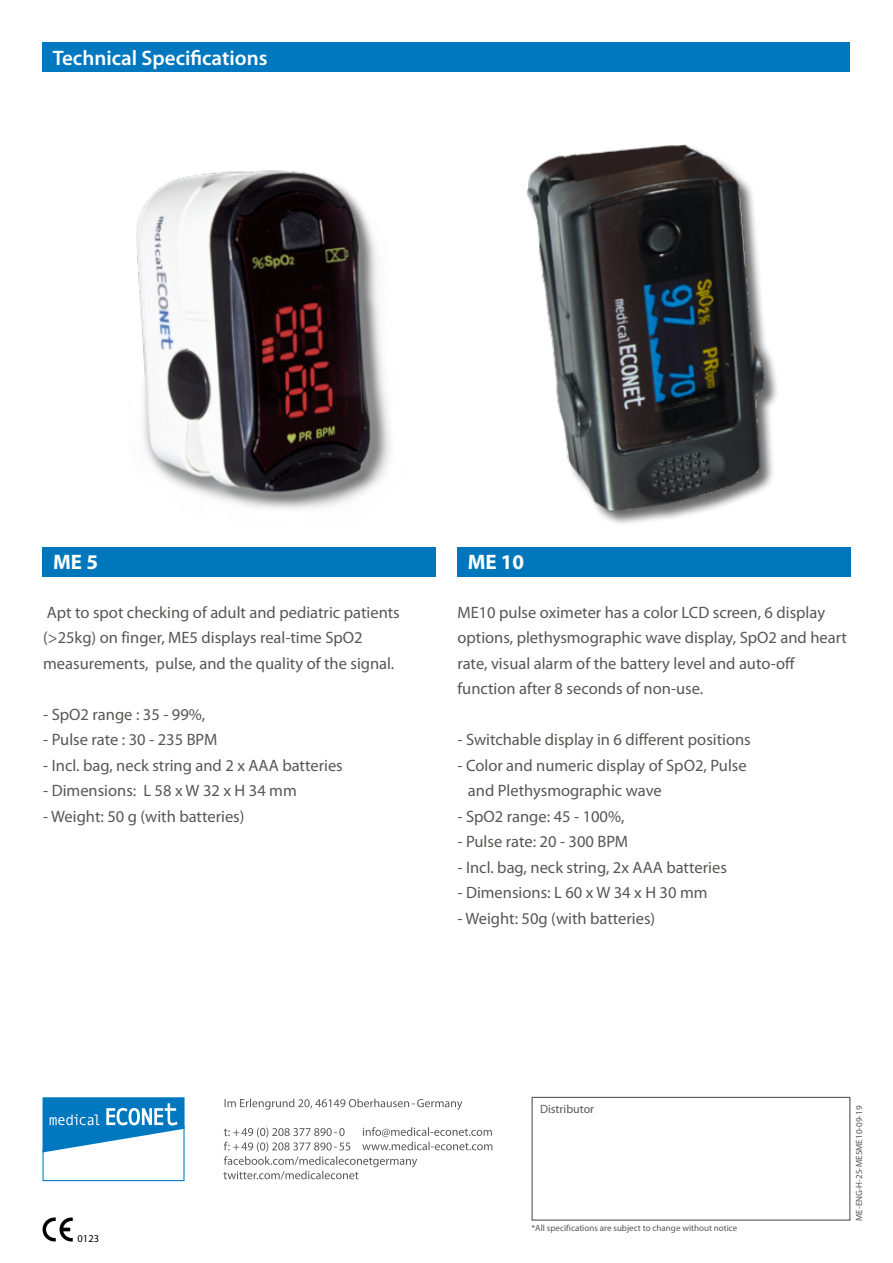
<style>
.page{position:relative;width:893px;height:1263px;background:#fff}
.page>*{position:absolute;margin:0;border:0;box-sizing:border-box;transform-origin:0 0}
.t1{font:600 21px "Myriad Pro";color:#fff}
.t2{font:700 21px "Myriad Pro";color:#fff}
.t3{font:16.5px/25.5px "Myriad Pro";color:#575756}
.t4{font:12px "Myriad Pro";color:#575756}
.t5{font:10.5px "Myriad Pro";color:#000}
.t6{font:9px "Myriad Pro";color:#575756}
</style>
<div class="page">
<div style="left:531px;top:1097px;width:319px;height:124px;border:1px solid #575756"></div>
<svg style="left:43px;top:1217px;width:30px;height:24px"></svg>
<svg style="left:225px;top:1098px;width:237px;height:12px"></svg>
<svg style="left:223px;top:1127px;width:269px;height:53px"></svg>
<svg style="left:43px;top:1097px;width:142px;height:84px"></svg>
<div style="left:43px;top:43px;width:807px;height:29px;background:#0078bf"></div>
<div style="left:43px;top:547px;width:393px;height:30px;background:#0077ba"></div>
<div style="left:457px;top:547px;width:393px;height:30px;background:#0077ba"></div>
<img style="left:136px;top:170px;width:254px;height:339px">
<img style="left:526px;top:144px;width:251px;height:380px">
<p class="t1" style="left:53px;top:45px;width:216px">Technical Specifications</p>
<p class="t2" style="left:53px;top:550px;width:46px">ME 5</p>
<p class="t2" style="left:468px;top:550px;width:58px">ME 10</p>
<p class="t3" style="left:43px;top:600px;width:358px">Apt to spot checking of adult and pediatric patients (&gt;25kg) on finger, ME5 displays real-time SpO2 measurements, pulse, and the quality of the signal.</p>
<p class="t3" style="left:43px;top:702px;width:164px">- SpO2 range : 35 - 99%,</p>
<p class="t3" style="left:43px;top:727px;width:176px">- Pulse rate : 30 - 235 BPM</p>
<p class="t3" style="left:43px;top:753px;width:301px">- Incl. bag, neck string and 2 x AAA batteries</p>
<p class="t3" style="left:43px;top:778px;width:255px">- Dimensions: L 58 x W 32 x H 34 mm</p>
<p class="t3" style="left:43px;top:804px;width:203px">- Weight: 50 g (with batteries)</p>
<p class="t3" style="left:457px;top:600px;width:391px">ME10 pulse oximeter has a color LCD screen, 6 display options, plethysmographic wave display, SpO2 and heart rate, visual alarm of the battery level and auto-off function after 8 seconds of non-use.</p>
<p class="t3" style="left:457px;top:727px;width:295px">- Switchable display in 6 different positions</p>
<p class="t3" style="left:468px;top:753px;width:280px;text-indent:-10px">- Color and numeric display of SpO2, Pulse and Plethysmographic wave</p>
<p class="t3" style="left:457px;top:804px;width:169px">- SpO2 range: 45 - 100%,</p>
<p class="t3" style="left:457px;top:829px;width:172px">- Pulse rate: 20 - 300 BPM</p>
<p class="t3" style="left:457px;top:855px;width:271px">- Incl. bag, neck string, 2x AAA batteries</p>
<p class="t3" style="left:457px;top:880px;width:252px">- Dimensions: L 60 x W 34 x H 30 mm</p>
<p class="t3" style="left:457px;top:906px;width:199px">- Weight: 50g (with batteries)</p>
<p class="t5" style="left:78px;top:1233px;width:23px">0123</p>
<p class="t4" style="left:540px;top:1103px;width:56px">Distributor</p>
<p class="t6" style="left:531px;top:1223px;width:207px">*All specifications are subject to change without notice</p>
<p class="t6" style="left:854px;top:1221px;width:117px;rotate:-90deg">ME-ENG-H-2S-ME5ME10-09-19</p>
</div>
